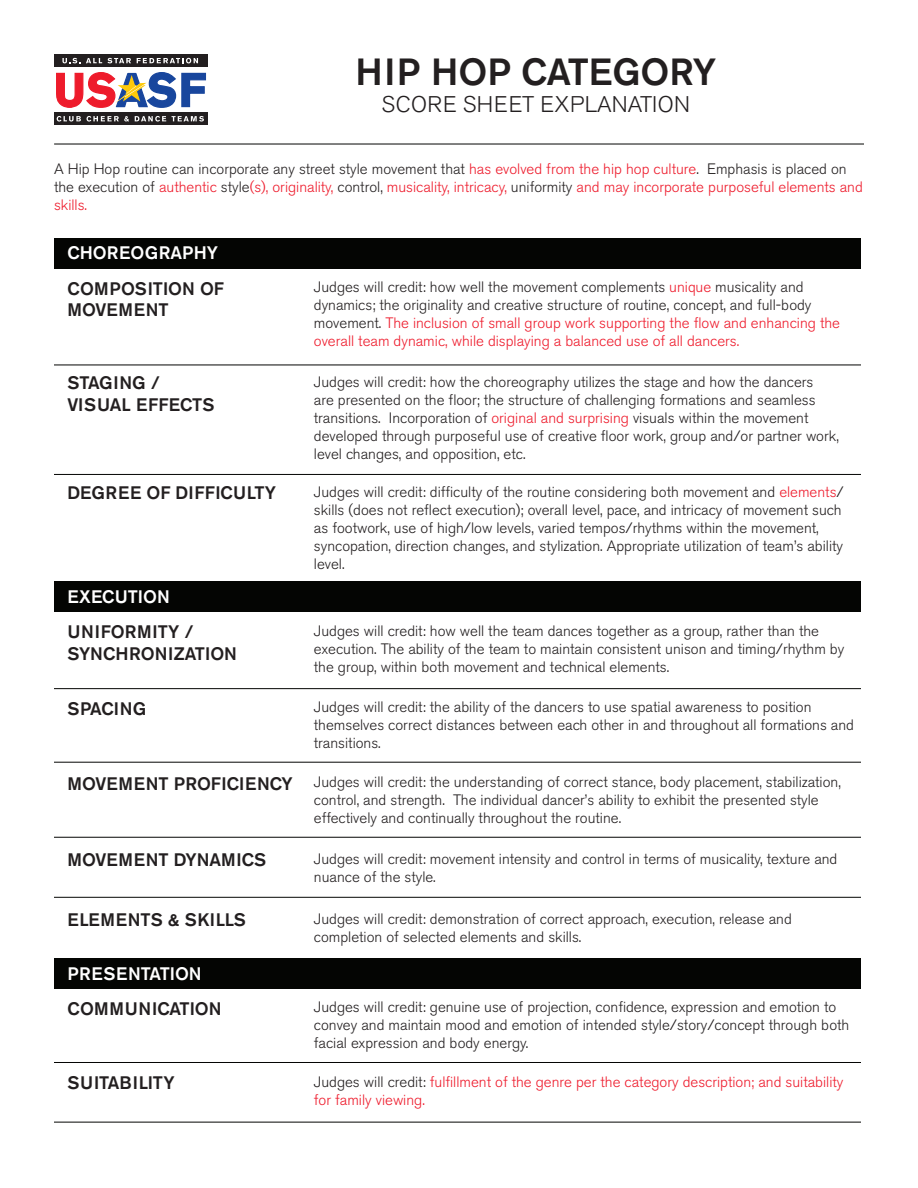
<style>
.page{position:relative;width:918px;height:1188px;background:#fff}
.page>*{position:absolute;margin:0;border:0;box-sizing:border-box;transform-origin:0 0}
.t1{font:500 37.5px "Akzidenz Grotesk BE";color:#231f20}
.t2{font:300 22.5px "Akzidenz Grotesk BE";letter-spacing:.02em;color:#231f20}
.t3{font:500 18px/21.6px "Akzidenz Grotesk BE";color:#231f20}
.t4{font:500 18px "Akzidenz Grotesk BE";color:#fff}
.t5{font:500 18px "Akzidenz Grotesk BE";letter-spacing:.02em;color:#231f20}
.t6{font:500 18px "Akzidenz Grotesk BE";letter-spacing:.03em;color:#231f20}
.t7{font:300 15px/18px "Akzidenz Grotesk BE";color:#231f20}
.t8{font:300 15px/18px "Akzidenz Grotesk BE";color:#ee1b2c}
.s1{color:#231f20}
.s2{color:#ee1b2c}
.s3{font-weight:500;font-size:18px}
</style>
<div class="page">
<div style="left:54px;top:54px;width:154px;height:12px;background:#231f20"></div>
<div style="left:54px;top:112px;width:154px;height:13px;background:#231f20"></div>
<svg style="left:57px;top:116px;width:24px;height:6px"></svg>
<svg style="left:87px;top:116px;width:42px;height:6px"></svg>
<svg style="left:135px;top:116px;width:31px;height:6px"></svg>
<svg style="left:172px;top:116px;width:32px;height:6px"></svg>
<svg style="left:55px;top:58px;width:152px;height:50px"></svg>
<hr style="left:54px;top:144px;width:810px;height:1px;background:#040503">
<div style="left:54px;top:238px;width:807px;height:31px;background:#040503"></div>
<hr style="left:54px;top:365px;width:807px;height:1px;background:#040503">
<hr style="left:54px;top:474px;width:807px;height:1px;background:#040503">
<div style="left:54px;top:581px;width:807px;height:31px;background:#040503"></div>
<hr style="left:54px;top:688px;width:807px;height:1px;background:#040503">
<hr style="left:54px;top:762px;width:807px;height:1px;background:#040503">
<hr style="left:54px;top:837px;width:807px;height:1px;background:#040503">
<hr style="left:54px;top:897px;width:807px;height:1px;background:#040503">
<div style="left:54px;top:958px;width:807px;height:31px;background:#040503"></div>
<hr style="left:54px;top:1062px;width:807px;height:1px;background:#040503">
<hr style="left:54px;top:1122px;width:807px;height:1px;background:#040503">
<h1 class="t1" style="left:355px;top:49px;width:362px">HIP HOP CATEGORY</h1>
<h2 class="t2" style="left:382px;top:91px;width:310px">SCORE SHEET EXPLANATION</h2>
<p class="t8" style="left:54px;top:160px;width:810px"><span class="s1">A Hip Hop routine can incorporate any street style movement that</span> has evolved from the hip hop culture<span class="s1">. Emphasis is placed on the execution of</span> authentic <span class="s1">style</span>(s), originality, <span class="s1">control,</span> musicality, intricacy, <span class="s1">uniformity</span> and may incorporate purposeful elements and skills.</p>
<p class="t4" style="left:67px;top:242px;width:152px">CHOREOGRAPHY</p>
<p class="t3" style="left:67px;top:277px;width:158px">COMPOSITION OF<br>MOVEMENT</p>
<p class="t7" style="left:314px;top:279px;width:528px">Judges will credit: how well the movement complements <span class="s2">unique</span> musicality and dynamics; the originality and creative structure of routine, concept, and full-body movement. <span class="s2">The inclusion of small group work supporting the flow and enhancing the overall team dynamic, while displaying a balanced use of all dancers.</span></p>
<p class="t3" style="left:67px;top:372px;width:148px">STAGING /<br>VISUAL EFFECTS</p>
<p class="t7" style="left:314px;top:373px;width:526px">Judges will credit: how the choreography utilizes the stage and how the dancers<br>are presented on the floor; the structure of challenging formations and seamless transitions. Incorporation of <span class="s2">original and surprising</span> visuals within the movement developed through purposeful use of creative floor work, group and/or partner work, level changes, and opposition, etc.</p>
<p class="t5" style="left:67px;top:482px;width:210px">DEGREE OF DIFFICULTY</p>
<p class="t7" style="left:314px;top:483px;width:531px">Judges will credit: difficulty of the routine considering both movement and <span class="s2">elements</span>/ skills (does not reflect execution); overall level, pace, and intricacy of movement such as footwork, use of high/low levels, varied tempos/rhythms within the movement, syncopation, direction changes, and stylization. Appropriate utilization of team’s ability level.</p>
<p class="t4" style="left:67px;top:585px;width:104px">EXECUTION</p>
<p class="t3" style="left:67px;top:620px;width:171px">UNIFORMITY /<br>SYNCHRONIZATION</p>
<p class="t7" style="left:314px;top:622px;width:532px">Judges will credit: how well the team dances together as a group, rather than the execution. The ability of the team to maintain consistent unison and timing/rhythm by the group, within both movement and technical elements.</p>
<p class="t3" style="left:67px;top:697px;width:80px">SPACING</p>
<p class="t7" style="left:314px;top:698px;width:542px">Judges will credit: the ability of the dancers to use spatial awareness to position themselves correct distances between each other in and throughout all formations and transitions.</p>
<p class="t7" style="left:314px;top:773px;width:528px;text-indent:-247px"><span class="s3">MOVEMENT PROFICIENCY</span> Judges will credit: the understanding of correct stance, body placement, stabilization, control, and strength. The individual dancer’s ability to exhibit the presented style effectively and continually throughout the routine.</p>
<p class="t3" style="left:67px;top:849px;width:200px">MOVEMENT DYNAMICS</p>
<p class="t7" style="left:314px;top:850px;width:525px">Judges will credit: movement intensity and control in terms of musicality, texture and nuance of the style.</p>
<p class="t6" style="left:67px;top:909px;width:180px">ELEMENTS &amp; SKILLS</p>
<p class="t7" style="left:314px;top:910px;width:479px">Judges will credit: demonstration of correct approach, execution, release and completion of selected elements and skills.</p>
<p class="t4" style="left:67px;top:962px;width:136px">PRESENTATION</p>
<p class="t3" style="left:67px;top:997px;width:156px">COMMUNICATION</p>
<p class="t7" style="left:314px;top:999px;width:537px">Judges will credit: genuine use of projection, confidence, expression and emotion to convey and maintain mood and emotion of intended style/story/concept through both facial expression and body energy.</p>
<p class="t3" style="left:67px;top:1072px;width:109px">SUITABILITY</p>
<p class="t8" style="left:314px;top:1073px;width:531px"><span class="s1">Judges will credit:</span> fulfillment of the genre per the category description; and suitability for family viewing.</p>
</div>
